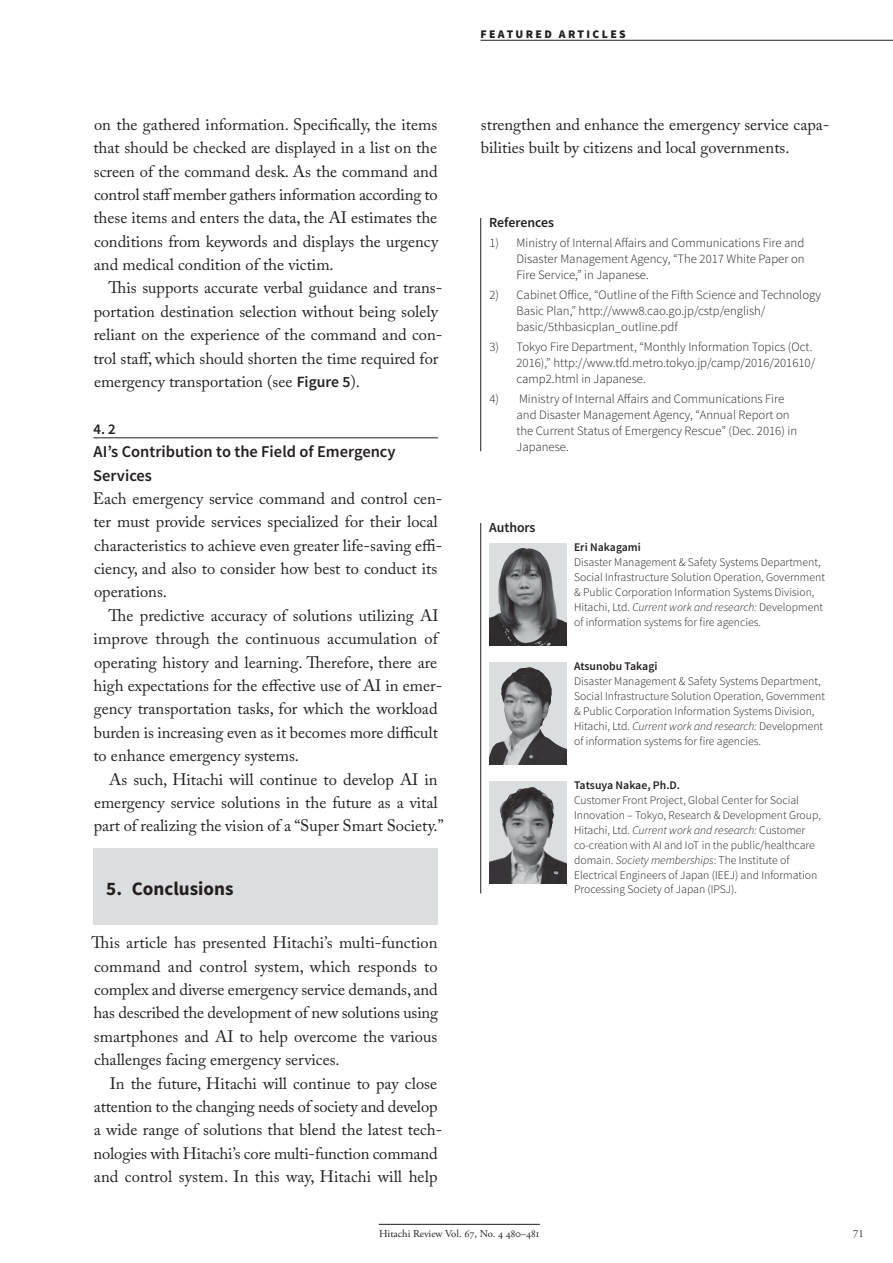
<style>
.page{position:relative;width:893px;height:1263px;background:#fff}
.page>*{position:absolute;margin:0;border:0;box-sizing:border-box;transform-origin:0 0}
.t1{font:700 19.2px "Source Sans Pro";color:#231f20}
.t2{font:16.5px/23.4px "Adobe Caslon Pro";color:#231f20}
.t3{font:600 16.5px/23.4px "Source Sans Pro";color:#231f20}
.t4{font:600 14.85px "Source Sans Pro";color:#231f20}
.t5{font:600 13.8px "Source Sans Pro";color:#231f20}
.t6{font:300 12.75px/15.9px "Source Sans Pro";color:#231f20}
.t7{font:300 11.7px/14.9px "Source Sans Pro";color:#231f20}
.t8{font:600 11.7px "Source Sans Pro";color:#231f20}
.t9{font:900 11.7px "Source Sans Pro";letter-spacing:.2em;color:#231f20}
.t10{font:10.65px "Adobe Garamond Pro";color:#231f20}
.s1{font-family:"Source Sans Pro";font-weight:600;font-size:15.6px}
.s2{font-style:italic}
.s3{color:#fff}
</style>
<div class="page">
<hr style="left:379px;top:1224px;width:161px;height:1px;background:#231f20">
<hr style="left:480px;top:40px;width:412px;height:1px;background:#231f20">
<hr style="left:94px;top:438px;width:344px;height:1px;background:#231f20">
<div style="left:94px;top:848px;width:344px;height:77px;background:#dcddde"></div>
<hr style="left:480px;top:218px;width:1px;height:233px;background:#231f20">
<hr style="left:480px;top:523px;width:1px;height:370px;background:#231f20">
<div style="left:489px;top:544px;width:78px;height:102px;background:#dcddde"></div>
<img style="left:489px;top:548px;width:78px;height:98px">
<div style="left:489px;top:663px;width:78px;height:102px;background:#dcddde"></div>
<img style="left:489px;top:667px;width:78px;height:98px">
<div style="left:489px;top:782px;width:78px;height:102px;background:#dcddde"></div>
<img style="left:489px;top:787px;width:78px;height:97px">
<p class="t9" style="left:480px;top:27px;width:147px">FEATURED ARTICLES</p>
<p class="t2" style="left:93px;top:114px;width:346px;text-align:justify">on the gathered information. Specifically, the items that should be checked are displayed in a list on the screen of the command desk. As the command and control staff member gathers information according to these items and enters the data, the AI estimates the conditions from keywords and displays the urgency and medical condition of the victim.</p>
<p class="t2" style="left:93px;top:278px;width:351px;text-indent:15px">This supports accurate verbal guidance and trans&shy;portation destination selection without being solely reliant on the experience of the command and con&shy;trol staff, which should shorten the time required for emergency transportation (see <span class="s1">Figure 5</span>).</p>
<p class="t4" style="left:93px;top:423px;width:24px">4. 2</p>
<p class="t3" style="left:93px;top:441px;width:304px">AI’s Contribution to the Field of Emergency<br>Services</p>
<p class="t2" style="left:93px;top:489px;width:351px">Each emergency service command and control cen&shy;ter must provide services specialized for their local characteristics to achieve even greater life-saving effi&shy;ciency, and also to consider how best to conduct its operations.</p>
<p class="t2" style="left:93px;top:605px;width:351px;text-indent:15px">The predictive accuracy of solutions utilizing AI improve through the continuous accumulation of operating history and learning. Therefore, there are high expectations for the effective use of AI in emer&shy;gency transportation tasks, for which the workload burden is increasing even as it becomes more difficult to enhance emergency systems.</p>
<p class="t2" style="left:94px;top:769px;width:352px;text-align:center">As such, Hitachi will continue to develop AI in emergency service solutions in the future as a vital part of realizing the vision of a “Super Smart Society.”</p>
<p class="t1" style="left:106px;top:877px;width:129px">5. Conclusions</p>
<p class="t2" style="left:92px;top:933px;width:348px;text-align:justify">This article has presented Hitachi’s multi-function command and control system, which responds to complex and diverse emergency service demands, and has described the development of new solutions using smartphones and AI to help overcome the various challenges facing emergency services.</p>
<p class="t2" style="left:94px;top:1073px;width:350px;text-indent:16px">In the future, Hitachi will continue to pay close attention to the changing needs of society and develop a wide range of solutions that blend the latest tech&shy;nologies with Hitachi’s core multi-function command and control system. In this way, Hitachi will help</p>
<p class="t2" style="left:481px;top:114px;width:350px">strengthen and enhance the emergency service capa&shy;bilities built by citizens and local governments.</p>
<p class="t5" style="left:489px;top:217px;width:67px">References</p>
<p class="t6" style="left:516px;top:236px;width:290px;text-align:justify;text-indent:-27px">1) Ministry of Internal Affairs and Communications Fire and Disaster Management Agency, “The 2017 White Paper on Fire Service,” in Japanese.</p>
<p class="t6" style="left:516px;top:288px;width:306px;text-indent:-27px">2) Cabinet Office, “Outline of the Fifth Science and Technology<br>Basic Plan,” http://www8.cao.go.jp/cstp/english/ basic/5thbasicplan_outline.pdf</p>
<p class="t6" style="left:516px;top:340px;width:300px;text-indent:-27px">3) Tokyo Fire Department, “Monthly Information Topics (Oct.<br>2016),” http://www.tfd.metro.tokyo.jp/camp/2016/201610/ camp2.html in Japanese.</p>
<p class="t6" style="left:516px;top:392px;width:282px;text-indent:-27px">4) Ministry of Internal Affairs and Communications Fire and Disaster Management Agency, “Annual Report on the Current Status of Emergency Rescue” (Dec. 2016) in Japanese.</p>
<p class="t5" style="left:489px;top:522px;width:48px">Authors</p>
<p class="t8" style="left:574px;top:543px;width:68px">Eri Nakagami</p>
<p class="t7" style="left:574px;top:556px;width:252px">Disaster Management &amp; Safety Systems Department, Social Infrastructure Solution Operation, Government &amp; Public Corporation Information Systems Division, Hitachi, Ltd. <span class="s2">Current work and research:</span> Development of information systems for fire agencies.</p>
<p class="t8" style="left:574px;top:662px;width:85px">Atsunobu Takagi</p>
<p class="t7" style="left:574px;top:675px;width:252px">Disaster Management &amp; Safety Systems Department, Social Infrastructure Solution Operation, Government &amp; Public Corporation Information Systems Division, Hitachi, Ltd. <span class="s2">Current work and research:</span> Development of information systems for fire agencies.</p>
<p class="t8" style="left:574px;top:781px;width:108px">Tatsuya Nakae, Ph.D.</p>
<p class="t7" style="left:574px;top:794px;width:248px">Customer Front Project, Global Center for Social Innovation – Tokyo, Research &amp; Development Group, Hitachi, Ltd. <span class="s2">Current work and research:</span> Customer co-creation with AI and IoT in the public/healthcare domain. <span class="s2">Society memberships</span>: The Institute of Electrical Engineers of Japan (IEEJ) and Information Processing Society of Japan (IPSJ).</p>
<p class="t10" style="left:379px;top:1228px;width:161px">Hitachi Review Vol. 67, No. 4 480–481</p>
<p class="t10" style="left:853px;top:1228px;width:15px">71<span class="s3">.</span></p>
</div>
